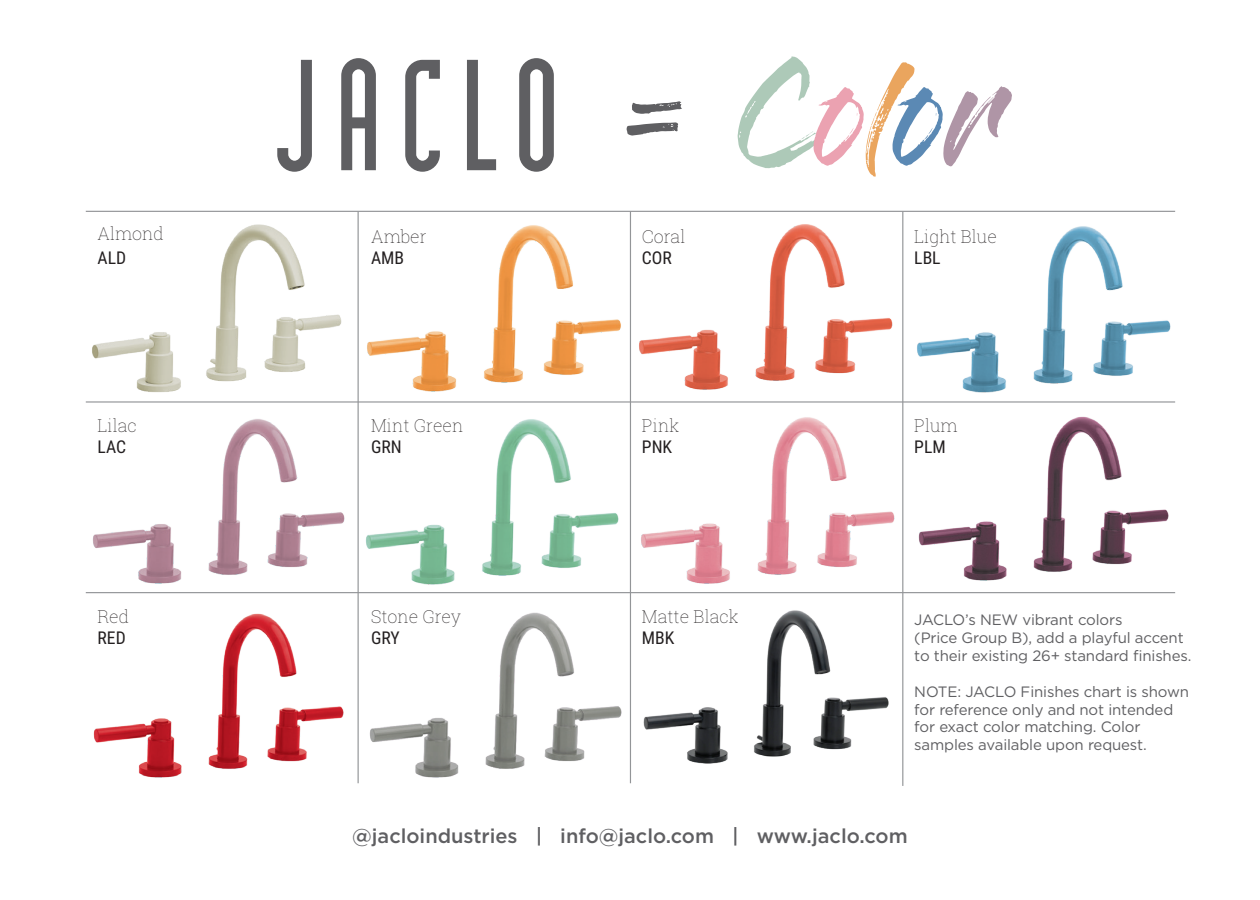
<style>
.page{position:relative;width:1260px;height:900px;background:#fff}
.page>*{position:absolute;margin:0;border:0;box-sizing:border-box;transform-origin:0 0}
.t1{font:500 20px "Gotham";color:#5f5f62}
.t2{font:100 17.5px "Roboto Slab";color:#231f20}
.t3{font:17.5px "Roboto Condensed";color:#231f20}
.t4{font:15px/17.8px "Gotham";letter-spacing:-.01em;color:#5f5f62}
</style>
<div class="page">
<img style="left:92px;top:224px;width:250px;height:168px">
<img style="left:93px;top:613px;width:251px;height:165px">
<img style="left:367px;top:225px;width:254px;height:167px">
<img style="left:93px;top:419px;width:252px;height:165px">
<img style="left:366px;top:419px;width:253px;height:166px">
<hr style="left:358px;top:211px;width:1px;height:572px;background:#939598">
<hr style="left:86px;top:592px;width:1089px;height:1px;background:#939598">
<hr style="left:86px;top:401px;width:1089px;height:2px;background:#939598">
<hr style="left:86px;top:211px;width:1089px;height:1px;background:#939598">
<hr style="left:630px;top:211px;width:1px;height:572px;background:#939598">
<hr style="left:902px;top:211px;width:1px;height:575px;background:#939598">
<img style="left:639px;top:224px;width:254px;height:166px">
<img style="left:641px;top:417px;width:254px;height:167px">
<img style="left:918px;top:416px;width:251px;height:165px">
<img style="left:369px;top:612px;width:253px;height:166px">
<img style="left:917px;top:226px;width:254px;height:167px">
<svg style="left:277px;top:60px;width:35px;height:112px"></svg>
<svg style="left:341px;top:58px;width:35px;height:112px"></svg>
<svg style="left:405px;top:60px;width:35px;height:112px"></svg>
<svg style="left:467px;top:60px;width:29px;height:110px"></svg>
<svg style="left:519px;top:58px;width:35px;height:114px"></svg>
<svg style="left:627px;top:101px;width:55px;height:35px"></svg>
<svg style="left:738px;top:56px;width:274px;height:121px"></svg>
<img style="left:643px;top:610px;width:246px;height:154px">
<p class="t2" style="left:98px;top:222px;width:68px">Almond</p>
<p class="t3" style="left:98px;top:245px;width:30px">ALD</p>
<p class="t2" style="left:371px;top:224px;width:57px">Amber</p>
<p class="t3" style="left:371px;top:245px;width:35px">AMB</p>
<p class="t2" style="left:642px;top:224px;width:45px">Coral</p>
<p class="t3" style="left:642px;top:245px;width:31px">COR</p>
<p class="t2" style="left:914px;top:224px;width:84px">Light Blue</p>
<p class="t3" style="left:914px;top:245px;width:28px">LBL</p>
<p class="t2" style="left:98px;top:414px;width:41px">Lilac</p>
<p class="t3" style="left:98px;top:435px;width:30px">LAC</p>
<p class="t2" style="left:371px;top:414px;width:94px">Mint Green</p>
<p class="t3" style="left:371px;top:435px;width:32px">GRN</p>
<p class="t2" style="left:642px;top:414px;width:39px">Pink</p>
<p class="t3" style="left:642px;top:435px;width:32px">PNK</p>
<p class="t2" style="left:914px;top:414px;width:45px">Plum</p>
<p class="t3" style="left:914px;top:435px;width:33px">PLM</p>
<p class="t2" style="left:98px;top:604px;width:33px">Red</p>
<p class="t3" style="left:98px;top:625px;width:30px">RED</p>
<p class="t2" style="left:371px;top:604px;width:92px">Stone Grey</p>
<p class="t3" style="left:371px;top:625px;width:30px">GRY</p>
<p class="t2" style="left:642px;top:604px;width:98px">Matte Black</p>
<p class="t3" style="left:642px;top:625px;width:34px">MBK</p>
<p class="t4" style="left:914px;top:611px;width:279px">JACLO’s NEW vibrant colors<br>(Price Group B), add a playful accent to their existing 26+ standard finishes.</p>
<p class="t4" style="left:914px;top:682px;width:276px">NOTE: JACLO Finishes chart is shown for reference only and not intended for exact color matching. Color samples available upon request.</p>
<p class="t1" style="left:352px;top:823px;width:557px">@jacloindustries | info@jaclo.com | www.jaclo.com</p>
</div>
